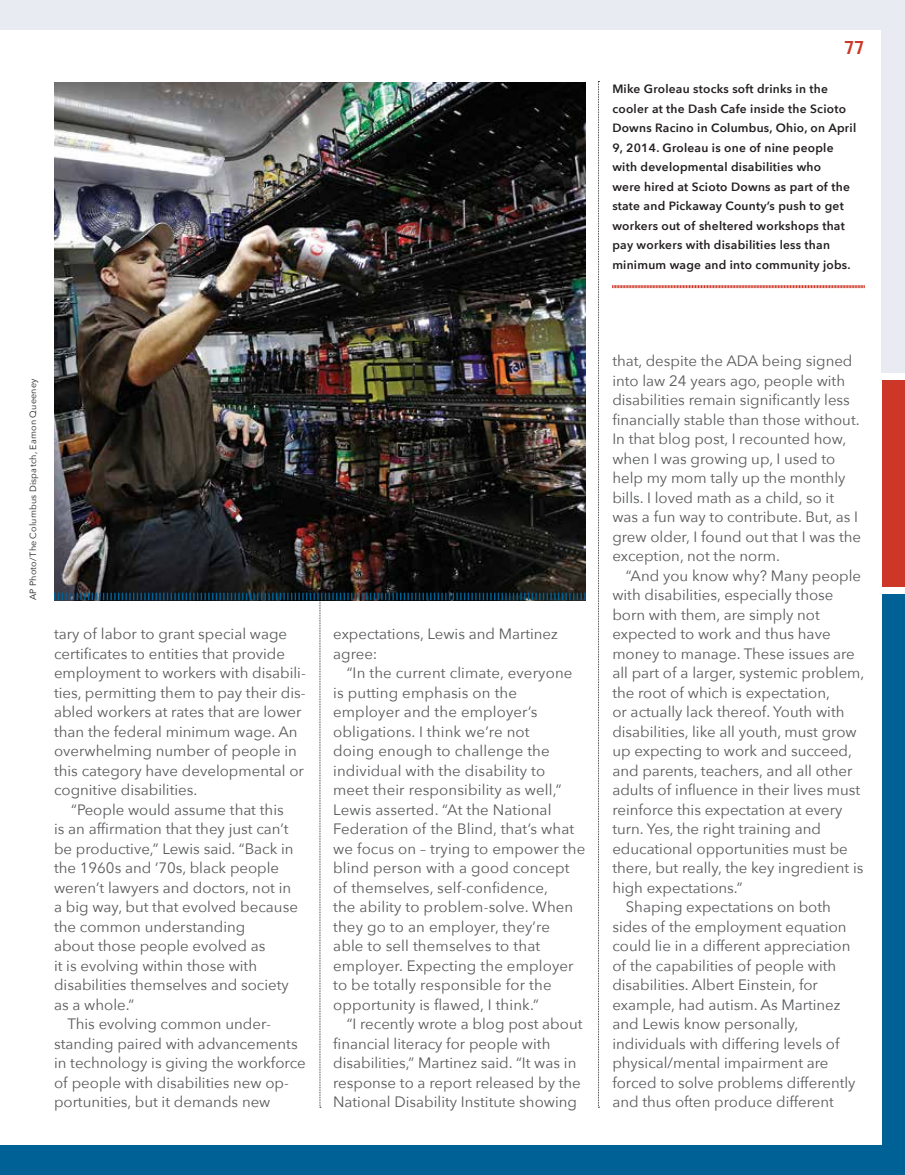
<style>
.page{position:relative;width:905px;height:1175px;background:#fff}
.page>*{position:absolute;margin:0;border:0;box-sizing:border-box;transform-origin:0 0}
.t1{font:700 18px "Trade Gothic";color:#cc3727}
.t2{font:15px/19.5px "Avenir Next";color:#58595b}
.t3{font:600 12px/19.5px "Avenir Next";letter-spacing:.02em;color:#231f20}
.t4{font:9px "Avenir Next";letter-spacing:.025em;color:#231f20}
</style>
<div class="page">
<div style="left:0;top:0;width:904px;height:30px;background:#e9ebf2"></div>
<div style="left:881px;top:0;width:23px;height:373px;background:#e9ebf2"></div>
<div style="left:881px;top:594px;width:23px;height:580px;background:#006197"></div>
<div style="left:0;top:1145px;width:904px;height:29px;background:#006197"></div>
<div style="left:881px;top:380px;width:23px;height:207px;background:#cc3727"></div>
<svg style="left:598px;top:81px;width:1px;height:1026px"></svg>
<img style="left:54px;top:83px;width:531px;height:504px">
<svg style="left:54px;top:587px;width:531px;height:520px"></svg>
<svg style="left:612px;top:285px;width:253px;height:3px"></svg>
<p class="t1" style="left:844px;top:37px;width:22px">77</p>
<p class="t3" style="left:612px;top:79px;width:245px">Mike Groleau stocks soft drinks in the cooler at the Dash Cafe inside the Scioto Downs Racino in Columbus, Ohio, on April 9, 2014. Groleau is one of nine people with developmental disabilities who<br>were hired at Scioto Downs as part of the state and Pickaway County’s push to get workers out of sheltered workshops that pay workers with disabilities less than minimum wage and into community jobs.</p>
<p class="t4" style="left:25px;top:600px;width:223px;rotate:-90deg">AP Photo/The Columbus Dispatch, Eamon Queeney</p>
<p class="t2" style="left:54px;top:623px;width:253px">tary of labor to grant special wage certificates to entities that provide employment to workers with disabili&shy;ties, permitting them to pay their dis&shy;abled workers at rates that are lower than the federal minimum wage. An overwhelming number of people in this category have developmental or cognitive disabilities.</p>
<p class="t2" style="left:71px;top:799px;width:214px">“People would assume that this</p>
<p class="t2" style="left:54px;top:818px;width:236px">is an affirmation that they just can’t</p>
<p class="t2" style="left:54px;top:838px;width:241px">be productive,” Lewis said. “Back in</p>
<p class="t2" style="left:54px;top:857px;width:227px">the 1960s and ’70s, black people</p>
<p class="t2" style="left:54px;top:877px;width:238px">weren’t lawyers and doctors, not in</p>
<p class="t2" style="left:54px;top:896px;width:245px">a big way, but that evolved because</p>
<p class="t2" style="left:54px;top:916px;width:193px">the common understanding</p>
<p class="t2" style="left:54px;top:935px;width:213px">about those people evolved as</p>
<p class="t2" style="left:54px;top:955px;width:205px">it is evolving within those with</p>
<p class="t2" style="left:54px;top:974px;width:236px">disabilities themselves and society</p>
<p class="t2" style="left:54px;top:994px;width:82px">as a whole.”</p>
<p class="t2" style="left:68px;top:1013px;width:205px">This evolving common under-</p>
<p class="t2" style="left:54px;top:1033px;width:245px">standing paired with advancements</p>
<p class="t2" style="left:54px;top:1052px;width:253px">in technology is giving the workforce</p>
<p class="t2" style="left:54px;top:1072px;width:236px">of people with disabilities new op-</p>
<p class="t2" style="left:54px;top:1091px;width:218px">portunities, but it demands new</p>
<p class="t2" style="left:333px;top:623px;width:226px">expectations, Lewis and Martinez agree:</p>
<p class="t2" style="left:333px;top:662px;width:254px;text-indent:14px">“In the current climate, everyone is putting emphasis on the employer and the employer’s obligations. I think we’re not<br>doing enough to challenge the individual with the disability to<br>meet their responsibility as well,”<br>Lewis asserted. “At the National<br>Federation of the Blind, that’s what we focus on – trying to empower the blind person with a good concept of themselves, self-confidence,<br>the ability to problem-solve. When they go to an employer, they’re<br>able to sell themselves to that employer. Expecting the employer to be totally responsible for the opportunity is flawed, I think.”</p>
<p class="t2" style="left:333px;top:1013px;width:251px;text-indent:14px">“I recently wrote a blog post about financial literacy for people with disabilities,” Martinez said. “It was in response to a report released by the National Disability Institute showing</p>
<p class="t2" style="left:612px;top:350px;width:250px">that, despite the ADA being signed into law 24 years ago, people with disabilities remain significantly less financially stable than those without.<br>In that blog post, I recounted how, when I was growing up, I used to help my mom tally up the monthly bills. I loved math as a child, so it was a fun way to contribute. But, as I grew older, I found out that I was the exception, not the norm.</p>
<p class="t2" style="left:626px;top:565px;width:237px">“And you know why? Many people</p>
<p class="t2" style="left:612px;top:584px;width:223px">with disabilities, especially those</p>
<p class="t2" style="left:612px;top:604px;width:209px">born with them, are simply not</p>
<p class="t2" style="left:612px;top:623px;width:220px">expected to work and thus have</p>
<p class="t2" style="left:612px;top:643px;width:244px">money to manage. These issues are</p>
<p class="t2" style="left:612px;top:662px;width:253px">all part of a larger, systemic problem,</p>
<p class="t2" style="left:612px;top:682px;width:219px">the root of which is expectation,</p>
<p class="t2" style="left:612px;top:701px;width:234px">or actually lack thereof. Youth with</p>
<p class="t2" style="left:612px;top:721px;width:246px">disabilities, like all youth, must grow</p>
<p class="t2" style="left:612px;top:740px;width:241px">up expecting to work and succeed,</p>
<p class="t2" style="left:612px;top:760px;width:241px">and parents, teachers, and all other</p>
<p class="t2" style="left:612px;top:779px;width:249px">adults of influence in their lives must</p>
<p class="t2" style="left:612px;top:799px;width:232px">reinforce this expectation at every</p>
<p class="t2" style="left:612px;top:818px;width:210px">turn. Yes, the right training and</p>
<p class="t2" style="left:612px;top:838px;width:237px">educational opportunities must be</p>
<p class="t2" style="left:612px;top:857px;width:252px">there, but really, the key ingredient is</p>
<p class="t2" style="left:612px;top:877px;width:132px">high expectations.”</p>
<p class="t2" style="left:626px;top:896px;width:207px">Shaping expectations on both</p>
<p class="t2" style="left:612px;top:916px;width:236px">sides of the employment equation</p>
<p class="t2" style="left:612px;top:935px;width:239px">could lie in a different appreciation</p>
<p class="t2" style="left:612px;top:955px;width:225px">of the capabilities of people with</p>
<p class="t2" style="left:612px;top:974px;width:207px">disabilities. Albert Einstein, for</p>
<p class="t2" style="left:612px;top:994px;width:230px">example, had autism. As Martinez</p>
<p class="t2" style="left:612px;top:1013px;width:188px">and Lewis know personally,</p>
<p class="t2" style="left:612px;top:1033px;width:229px">individuals with differing levels of</p>
<p class="t2" style="left:612px;top:1052px;width:218px">physical/mental impairment are</p>
<p class="t2" style="left:612px;top:1072px;width:245px">forced to solve problems differently</p>
<p class="t2" style="left:612px;top:1091px;width:223px">and thus often produce different</p>
</div>
